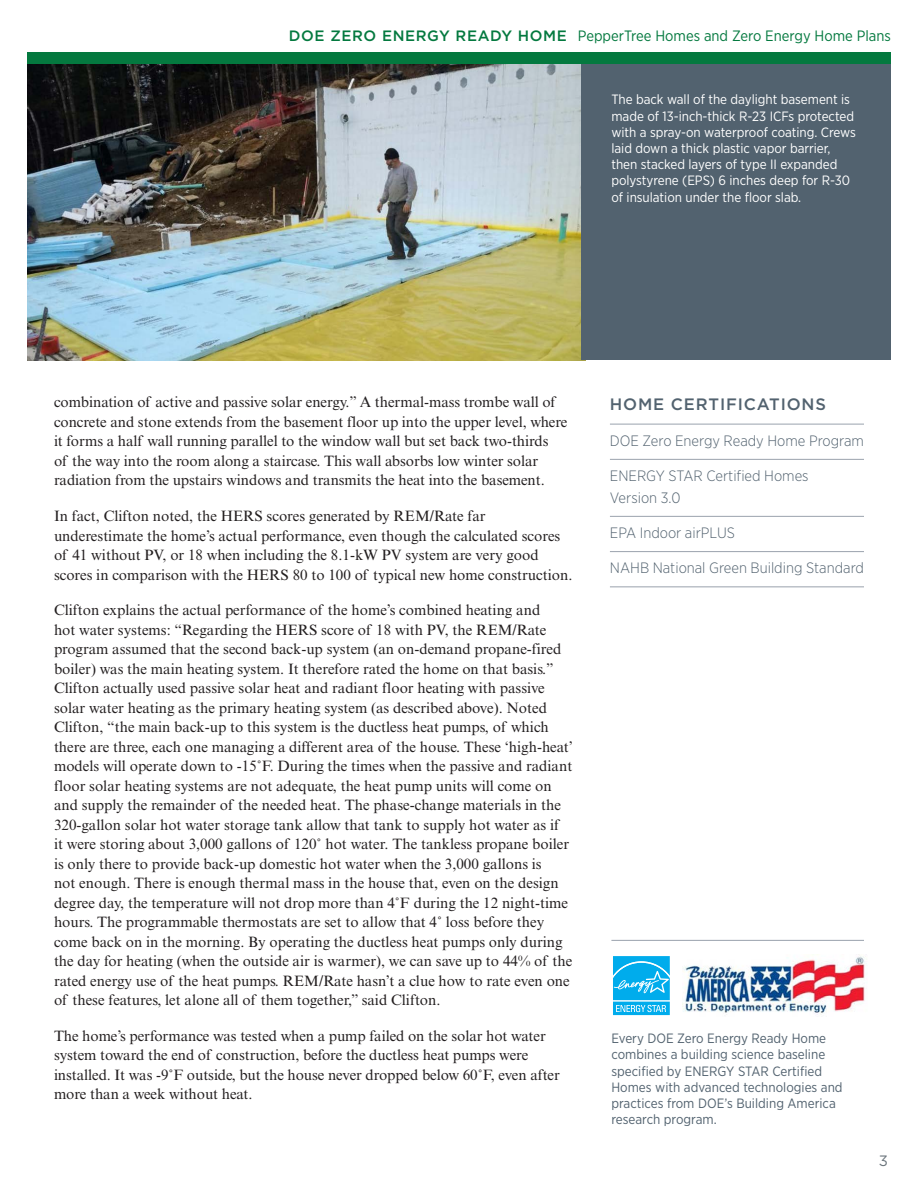
<style>
.page{position:relative;width:918px;height:1188px;background:#fff}
.page>*{position:absolute;margin:0;border:0;box-sizing:border-box;transform-origin:0 0}
.t1{font:500 16.5px "Gotham";letter-spacing:.05em;color:#52626f}
.t2{font:15px/19.5px "Times New Roman MT Std";color:#231f20}
.t3{font:300 15px/21.8px "Gotham Narrow";color:#52626f}
.t4{font:15px "Gotham Narrow";color:#04793f}
.t5{font:15px "Gotham";color:#6a747b}
.t6{font:13.5px/16.2px "Gotham Narrow";letter-spacing:-.005em;color:#fff}
.t7{font:13.5px/16.2px "Gotham Narrow";color:#52626f}
.s1{font-family:"Gotham";font-weight:500}
</style>
<div class="page">
<img style="left:27px;top:64px;width:554px;height:296px">
<div style="left:581px;top:58px;width:310px;height:302px;background:#52626f"></div>
<hr style="left:610px;top:424px;width:254px;height:1px;background:#9aa2ad">
<hr style="left:610px;top:459px;width:254px;height:1px;background:#9aa2ad">
<hr style="left:610px;top:516px;width:254px;height:1px;background:#9aa2ad">
<hr style="left:610px;top:551px;width:254px;height:1px;background:#9aa2ad">
<hr style="left:610px;top:587px;width:254px;height:1px;background:#9aa2ad">
<div style="left:27px;top:52px;width:864px;height:12px;background:#04793f"></div>
<hr style="left:611px;top:940px;width:253px;height:1px;background:#9aa2ad">
<img style="left:683px;top:954px;width:182px;height:61px">
<svg style="left:613px;top:1015px;width:57px;height:1px"></svg>
<div style="left:613px;top:1002px;width:57px;height:13px;background:#00acec"></div>
<svg style="left:613px;top:956px;width:57px;height:56px;background:#2dbaef"></svg>
<p class="t4" style="left:289px;top:27px;width:604px"><span class="s1">DOE ZERO ENERGY READY HOME</span> PepperTree Homes and Zero Energy Home Plans</p>
<p class="t6" style="left:611px;top:91px;width:246px">The back wall of the daylight basement is made of 13-inch-thick R-23 ICFs protected with a spray-on waterproof coating. Crews laid down a thick plastic vapor barrier, then stacked layers of type II expanded polystyrene (EPS) 6 inches deep for R-30 of insulation under the floor slab.</p>
<p class="t2" style="left:54px;top:393px;width:515px">combination of active and passive solar energy.” A thermal-mass trombe wall of concrete and stone extends from the basement floor up into the upper level, where it forms a half wall running parallel to the window wall but set back two-thirds<br>of the way into the room along a staircase. This wall absorbs low winter solar radiation from the upstairs windows and transmits the heat into the basement.</p>
<p class="t2" style="left:54px;top:506px;width:520px">In fact, Clifton noted, the HERS scores generated by REM/Rate far underestimate the home’s actual performance, even though the calculated scores of 41 without PV, or 18 when including the 8.1-kW PV system are very good scores in comparison with the HERS 80 to 100 of typical new home construction.</p>
<p class="t2" style="left:54px;top:600px;width:521px">Clifton explains the actual performance of the home’s combined heating and<br>hot water systems: “Regarding the HERS score of 18 with PV, the REM/Rate program assumed that the second back-up system (an on-demand propane-fired boiler) was the main heating system. It therefore rated the home on that basis.” Clifton actually used passive solar heat and radiant floor heating with passive solar water heating as the primary heating system (as described above). Noted Clifton, “the main back-up to this system is the ductless heat pumps, of which there are three, each one managing a different area of the house. These ‘high-heat’ models will operate down to -15˚F. During the times when the passive and radiant floor solar heating systems are not adequate, the heat pump units will come on and supply the remainder of the needed heat. The phase-change materials in the 320-gallon solar hot water storage tank allow that tank to supply hot water as if<br>it were storing about 3,000 gallons of 120˚ hot water. The tankless propane boiler is only there to provide back-up domestic hot water when the 3,000 gallons is<br>not enough. There is enough thermal mass in the house that, even on the design degree day, the temperature will not drop more than 4˚F during the 12 night-time hours. The programmable thermostats are set to allow that 4˚ loss before they come back on in the morning. By operating the ductless heat pumps only during the day for heating (when the outside air is warmer), we can save up to 44% of the rated energy use of the heat pumps. REM/Rate hasn’t a clue how to rate even one of these features, let alone all of them together,” said Clifton.</p>
<p class="t2" style="left:54px;top:1026px;width:507px">The home’s performance was tested when a pump failed on the solar hot water system toward the end of construction, before the ductless heat pumps were installed. It was -9˚F outside, but the house never dropped below 60˚F, even after more than a week without heat.</p>
<p class="t1" style="left:610px;top:395px;width:218px">HOME CERTIFICATIONS</p>
<p class="t3" style="left:610px;top:429px;width:256px">DOE Zero Energy Ready Home Program</p>
<p class="t3" style="left:610px;top:464px;width:200px">ENERGY STAR Certified Homes<br>Version 3.0</p>
<p class="t3" style="left:610px;top:521px;width:127px">EPA Indoor airPLUS</p>
<p class="t3" style="left:610px;top:557px;width:256px">NAHB National Green Building Standard</p>
<p class="t7" style="left:611px;top:1030px;width:233px">Every DOE Zero Energy Ready Home combines a building science baseline specified by ENERGY STAR Certified Homes with advanced technologies and practices from DOE’s Building America research program.</p>
<p class="t5" style="left:879px;top:1153px;width:11px">3</p>
</div>
